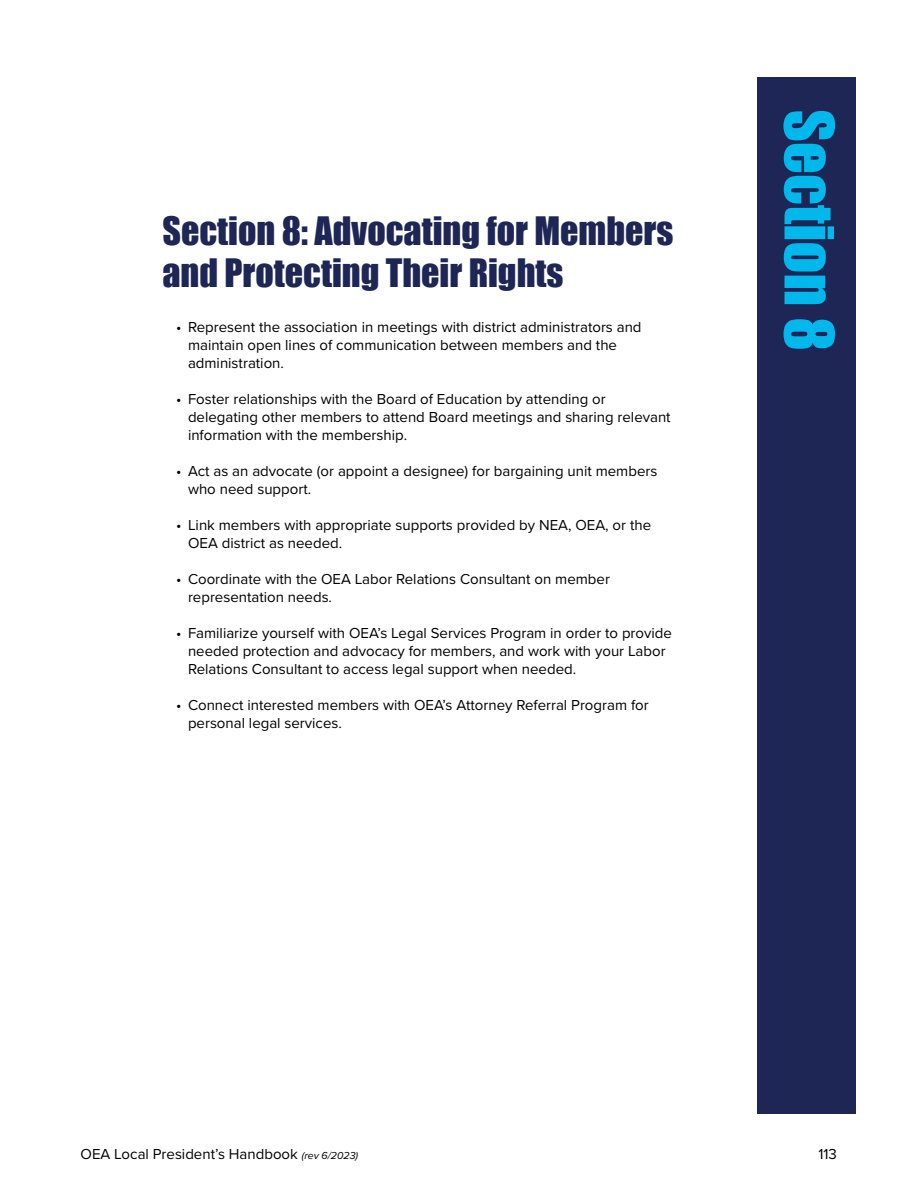
<style>
.page{position:relative;width:918px;height:1188px;background:#fff}
.page>*{position:absolute;margin:0;border:0;box-sizing:border-box;transform-origin:0 0}
.t1{font:62.7px "Impact";color:#00b8ec}
.t2{font:36px/42px "Impact";color:#1e2656}
.t3{font:15px/18px "Proxima Nova";color:#000}
.s1{font-style:italic;font-size:10.5px}
</style>
<div class="page">
<div style="left:758px;top:77px;width:98px;height:1037px;background:#1e2656"></div>
<h2 class="t2" style="left:163px;top:209px;width:512px">Section 8: Advocating for Members and Protecting Their Rights</h2>
<p class="t3" style="left:188px;top:317px;width:455px;text-indent:-12px">• Represent the association in meetings with district administrators and maintain open lines of communication between members and the administration.</p>
<p class="t3" style="left:188px;top:389px;width:484px;text-indent:-12px">• Foster relationships with the Board of Education by attending or delegating other members to attend Board meetings and sharing relevant information with the membership.</p>
<p class="t3" style="left:188px;top:461px;width:471px;text-indent:-12px">• Act as an advocate (or appoint a designee) for bargaining unit members who need support.</p>
<p class="t3" style="left:188px;top:515px;width:465px;text-indent:-12px">• Link members with appropriate supports provided by NEA, OEA, or the<br>OEA district as needed.</p>
<p class="t3" style="left:188px;top:569px;width:423px;text-indent:-12px">• Coordinate with the OEA Labor Relations Consultant on member representation needs.</p>
<p class="t3" style="left:188px;top:623px;width:485px;text-indent:-12px">• Familiarize yourself with OEA’s Legal Services Program in order to provide needed protection and advocacy for members, and work with your Labor<br>Relations Consultant to access legal support when needed.</p>
<p class="t3" style="left:188px;top:695px;width:462px;text-indent:-12px">• Connect interested members with OEA’s Attorney Referral Program for personal legal services.</p>
<h1 class="t1" style="left:858px;top:109px;width:243px;rotate:90deg">Section 8</h1>
<p class="t3" style="left:81px;top:1144px;width:279px">OEA Local President’s Handbook <span class="s1">(rev 6/2023)</span></p>
<p class="t3" style="left:818px;top:1144px;width:20px">113</p>
</div>
